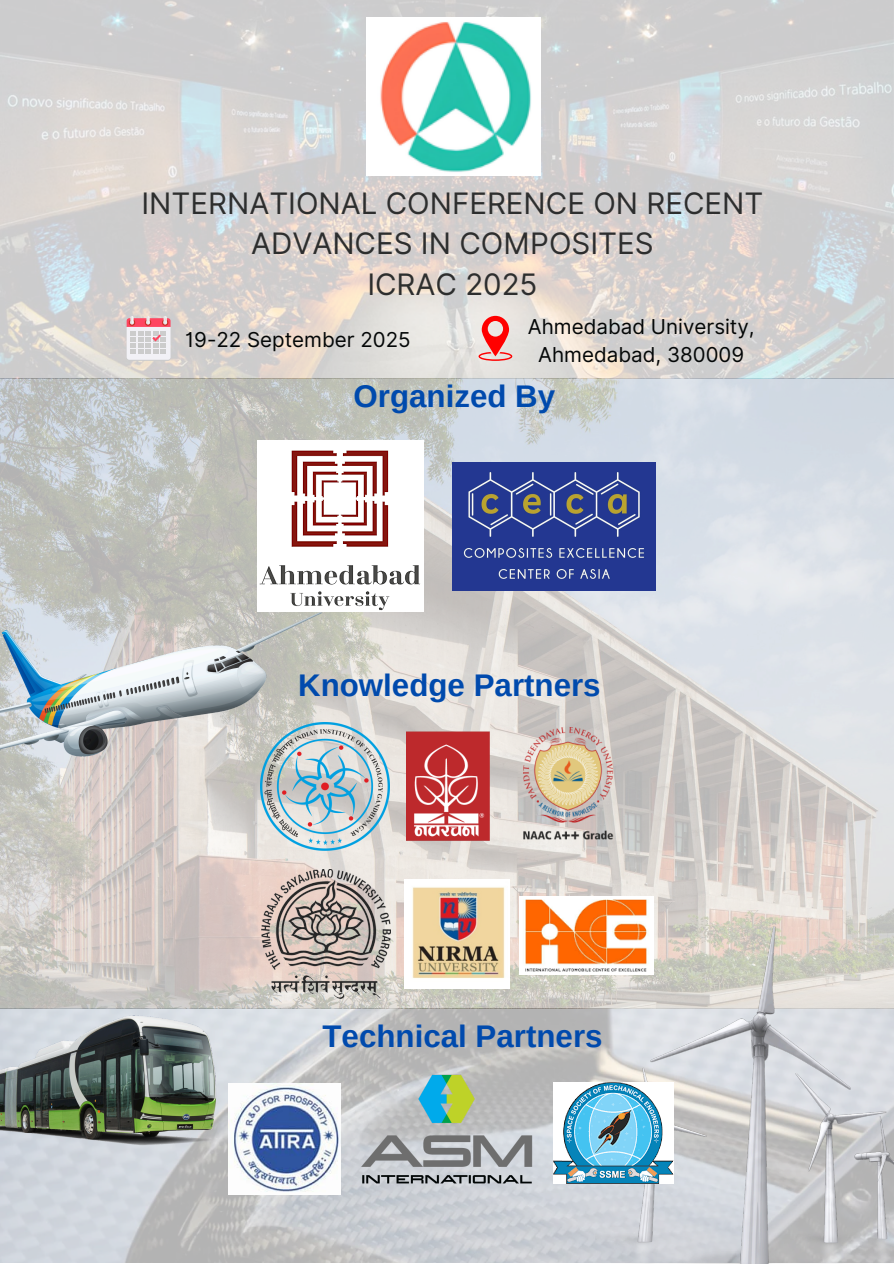
<style>
.page{position:relative;width:894px;height:1264px;background:#fff}
.page>*{position:absolute;margin:0;border:0;box-sizing:border-box;transform-origin:0 0}
.t1{font:700 31.35px "Arimo";color:#004aad}
.t2{font:29.55px/40.5px "Inter";color:#2d2e2e;text-align:center}
.t3{font:20.55px/28.2px "Inter";color:#040707;text-align:center}
</style>
<div class="page">
<img style="left:0;top:0;width:893px;height:1262px">
<img style="left:595px;top:915px;width:298px;height:348px">
<img style="left:0;top:604px;width:325px;height:178px">
<img style="left:366px;top:17px;width:174px;height:159px">
<img style="left:261px;top:869px;width:129px;height:129px">
<img style="left:406px;top:729px;width:84px;height:114px">
<img style="left:523px;top:727px;width:96px;height:114px">
<img style="left:404px;top:879px;width:106px;height:109px">
<img style="left:260px;top:722px;width:129px;height:128px">
<img style="left:519px;top:896px;width:134px;height:78px">
<img style="left:228px;top:1083px;width:112px;height:111px">
<img style="left:553px;top:1082px;width:120px;height:101px">
<img style="left:355px;top:1073px;width:183px;height:111px">
<img style="left:452px;top:462px;width:203px;height:129px">
<img style="left:258px;top:440px;width:165px;height:171px">
<img style="left:0;top:1000px;width:286px;height:147px">
<svg style="left:127px;top:316px;width:43px;height:45px"></svg>
<svg style="left:478px;top:316px;width:34px;height:45px;background:#f18886"></svg>
<p class="t2" style="left:141px;top:182px;width:623px">INTERNATIONAL CONFERENCE ON RECENT<br>ADVANCES IN COMPOSITES<br>ICRAC 2025</p>
<p class="t3" style="left:185px;top:325px;width:227px">19-22 September 2025</p>
<p class="t3" style="left:527px;top:312px;width:228px">Ahmedabad University,<br>Ahmedabad, 380009</p>
<p class="t1" style="left:353px;top:378px;width:203px">Organized By</p>
<h1 class="t1" style="left:298px;top:667px;width:304px">Knowledge Partners</h1>
<p class="t1" style="left:322px;top:1018px;width:281px">Technical Partners</p>
</div>
